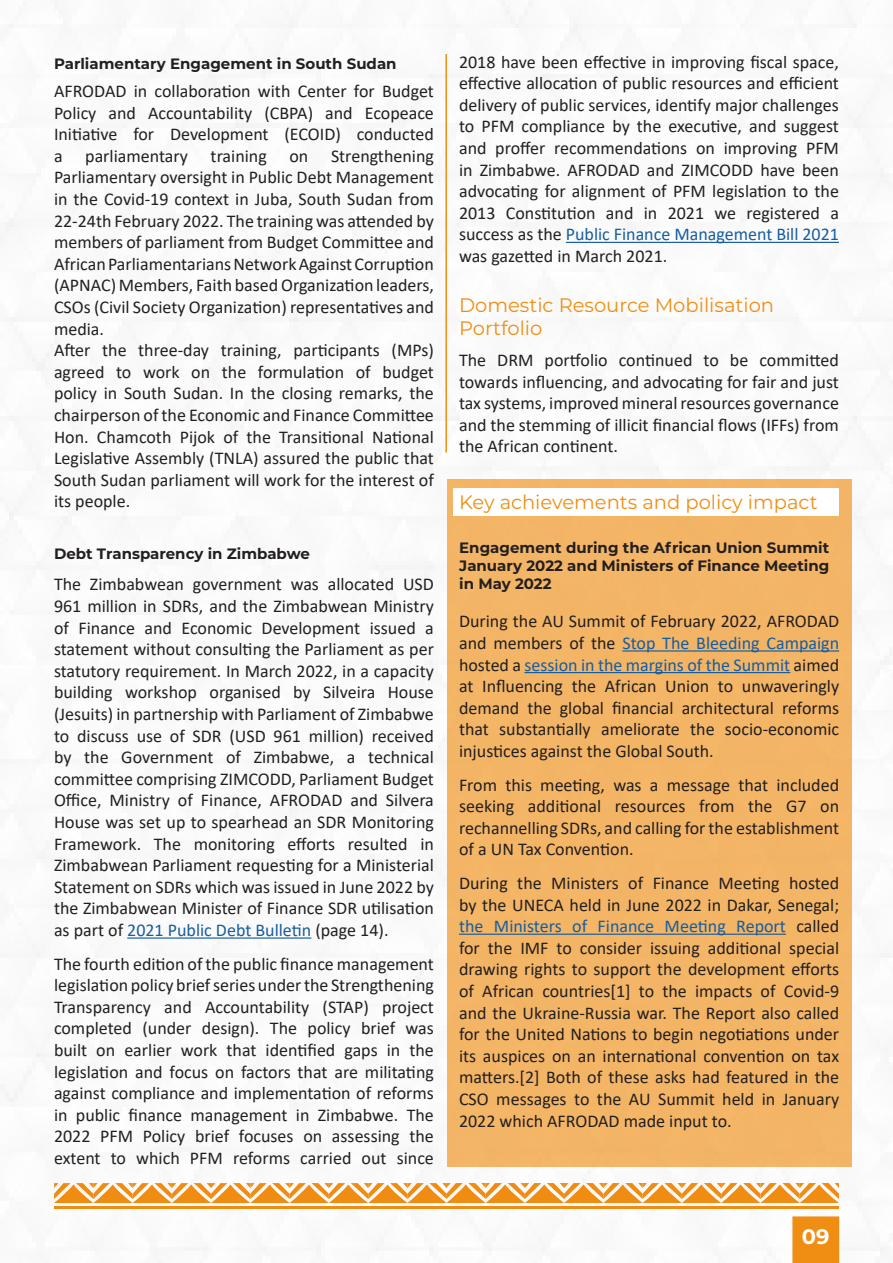
<style>
.page{position:relative;width:893px;height:1263px;background:#fff}
.page>*{position:absolute;margin:0;border:0;box-sizing:border-box;transform-origin:0 0}
.t1{font:700 21px "Montserrat";color:#fff}
.Heading_2{font:19.5px/23.4px "Montserrat";color:#f08e13}
.Body{font:18px/21.6px "Calibri";color:#231f20;text-align:justify}
.Heading_3{font:700 15px/18px "Montserrat";color:#231f20}
.s1{color:#175d9e}
</style>
<div class="page">
<img style="left:0;top:1px;width:889px;height:1262px">
<hr style="left:250px;top:1206px;width:40px;height:3px;background:#f08c12">
<hr style="left:211px;top:1206px;width:39px;height:3px;background:#f08c12">
<hr style="left:172px;top:1206px;width:39px;height:3px;background:#f08c12">
<hr style="left:133px;top:1206px;width:39px;height:3px;background:#f08c12">
<hr style="left:93px;top:1206px;width:40px;height:3px;background:#f08c12">
<hr style="left:54px;top:1206px;width:39px;height:3px;background:#f08c12">
<hr style="left:290px;top:1206px;width:39px;height:3px;background:#f08c12">
<hr style="left:329px;top:1206px;width:39px;height:3px;background:#f08c12">
<hr style="left:368px;top:1206px;width:39px;height:3px;background:#f08c12">
<hr style="left:407px;top:1206px;width:40px;height:3px;background:#f08c12">
<hr style="left:643px;top:1205px;width:39px;height:3px;background:#f08c12">
<hr style="left:603px;top:1205px;width:40px;height:3px;background:#f08c12">
<hr style="left:564px;top:1205px;width:39px;height:3px;background:#f08c12">
<hr style="left:525px;top:1205px;width:39px;height:3px;background:#f08c12">
<hr style="left:486px;top:1205px;width:39px;height:3px;background:#f08c12">
<hr style="left:446px;top:1205px;width:40px;height:3px;background:#f08c12">
<hr style="left:682px;top:1205px;width:39px;height:3px;background:#f08c12">
<hr style="left:721px;top:1205px;width:39px;height:3px;background:#f08c12">
<hr style="left:760px;top:1205px;width:40px;height:3px;background:#f08c12">
<svg style="left:54px;top:1183px;width:785px;height:20px"></svg>
<hr style="left:800px;top:1205px;width:39px;height:3px;background:#f08c12">
<div style="left:792px;top:1216px;width:47px;height:47px;background:#f08e13;border:2px solid #f08e13"></div>
<div style="left:447px;top:479px;width:405px;height:688px;background:#f3b466"></div>
<div style="left:453px;top:488px;width:386px;height:27px;background:#fff"></div>
<hr style="left:127px;top:937px;width:184px;height:2px;background:#175d9e">
<hr style="left:622px;top:650px;width:217px;height:1px;background:#175d9e">
<hr style="left:524px;top:672px;width:266px;height:1px;background:#175d9e">
<hr style="left:459px;top:934px;width:327px;height:1px;background:#175d9e">
<hr style="left:566px;top:242px;width:273px;height:1px;background:#175d9e">
<hr style="left:445px;top:54px;width:2px;height:398px;background:#f08e13">
<p class="Heading_3" style="left:54px;top:53px;width:344px">Parliamentary Engagement in South Sudan</p>
<p class="Body" style="left:54px;top:80px;width:381px">AFRODAD in collaboration with Center for Budget Policy and Accountability (CBPA) and Ecopeace Initiative for Development (ECOID) conducted a</p>
<p class="Body" style="left:54px;top:145px;width:381px;text-indent:277px">Strengthening Parliamentary oversight in Public Debt Management in the Covid-19 context in Juba, South Sudan from 22-24th February 2022. The training was attended by members of parliament from Budget Committee and African Parliamentarians Network Against Corruption (APNAC) Members, Faith based Organization leaders, CSOs (Civil Society Organization) representatives and media.</p>
<p class="Body" style="left:54px;top:339px;width:381px">After the three-day training, participants (MPs) agreed to work on the formulation of budget policy in South Sudan. In the closing remarks, the chairperson of the Economic and Finance Committee Hon. Chamcoth Pijok of the Transitional National Legislative Assembly (TNLA) assured the public that South Sudan parliament will work for the interest of its people.</p>
<p class="Heading_3" style="left:54px;top:544px;width:258px">Debt Transparency in Zimbabwe</p>
<p class="Body" style="left:85px;top:145px;width:104px">parliamentary</p>
<p class="Body" style="left:211px;top:145px;width:58px">training</p>
<p class="Body" style="left:289px;top:145px;width:20px">on</p>
<p class="Body" style="left:459px;top:50px;width:381px">2018 have been effective in improving fiscal space, effective allocation of public resources and efficient delivery of public services, identify major challenges to PFM compliance by the executive, and suggest and proffer recommendations on improving PFM in Zimbabwe. AFRODAD and ZIMCODD have been advocating for alignment of PFM legislation to the 2013 Constitution and in 2021 we registered a success as the <span class="s1">Public Finance Management Bill 2021 </span>was gazetted in March 2021.</p>
<p class="Heading_2" style="left:459px;top:292px;width:317px">Domestic Resource Mobilisation<br>Portfolio</p>
<p class="Body" style="left:459px;top:349px;width:381px">The DRM portfolio continued to be committed towards influencing, and advocating for fair and just tax systems, improved mineral resources governance and the stemming of illicit financial flows (IFFs) from the African continent.</p>
<p class="Heading_2" style="left:459px;top:490px;width:360px">Key achievements and policy impact</p>
<p class="Heading_3" style="left:459px;top:538px;width:372px">Engagement during the African Union Summit<br>January 2022 and Ministers of Finance Meeting</p>
<p class="Body" style="left:54px;top:573px;width:381px">The Zimbabwean government was allocated USD</p>
<p class="Heading_3" style="left:459px;top:574px;width:94px">in May 2022</p>
<p class="Body" style="left:54px;top:595px;width:381px">961 million in SDRs, and the Zimbabwean Ministry of Finance and Economic Development issued a statement without consulting the Parliament as per statutory requirement. In March 2022, in a capacity building workshop organised by Silveira House (Jesuits) in partnership with Parliament of Zimbabwe to discuss use of SDR (USD 961 million) received by the Government of Zimbabwe, a technical committee comprising ZIMCODD, Parliament Budget Office, Ministry of Finance, AFRODAD and Silvera House was set up to spearhead an SDR Monitoring Framework. The monitoring efforts resulted in Zimbabwean Parliament requesting for a Ministerial Statement on SDRs which was issued in June 2022 by the Zimbabwean Minister of Finance SDR utilisation as part of <span class="s1">2021 Public Debt Bulletin</span> (page 14).</p>
<p class="Body" style="left:54px;top:952px;width:381px">The fourth edition of the public finance management legislation policy brief series under the Strengthening Transparency and Accountability (STAP) project completed (under design). The policy brief was built on earlier work that identified gaps in the legislation and focus on factors that are militating against compliance and implementation of reforms in public finance management in Zimbabwe. The 2022 PFM Policy brief focuses on assessing the extent to which PFM reforms carried out since</p>
<p class="Body" style="left:459px;top:610px;width:382px">During the AU Summit of February 2022, AFRODAD and members of the <span class="s1">Stop The Bleeding Campaign </span>hosted a <span class="s1">session in the margins of the Summit</span> aimed at Influencing the African Union to unwaveringly demand the global financial architectural reforms that substantially ameliorate the socio-economic injustices against the Global South.</p>
<p class="Body" style="left:459px;top:773px;width:382px">From this meeting, was a message that included seeking additional resources from the G7 on rechannelling SDRs, and calling for the establishment of a UN Tax Convention.</p>
<p class="Body" style="left:459px;top:872px;width:382px">During the Ministers of Finance Meeting hosted by the UNECA held in June 2022 in Dakar, Senegal; <span class="s1">the Ministers of Finance Meeting Report</span> called for the IMF to consider issuing additional special drawing rights to support the development efforts of African countries[1] to the impacts of Covid-9 and the Ukraine-Russia war. The Report also called for the United Nations to begin negotiations under its auspices on an international convention on tax matters.[2] Both of these asks had featured in the CSO messages to the AU Summit held in January 2022 which AFRODAD made input to.</p>
<p class="t1" style="left:802px;top:1221px;width:29px">09</p>
</div>
